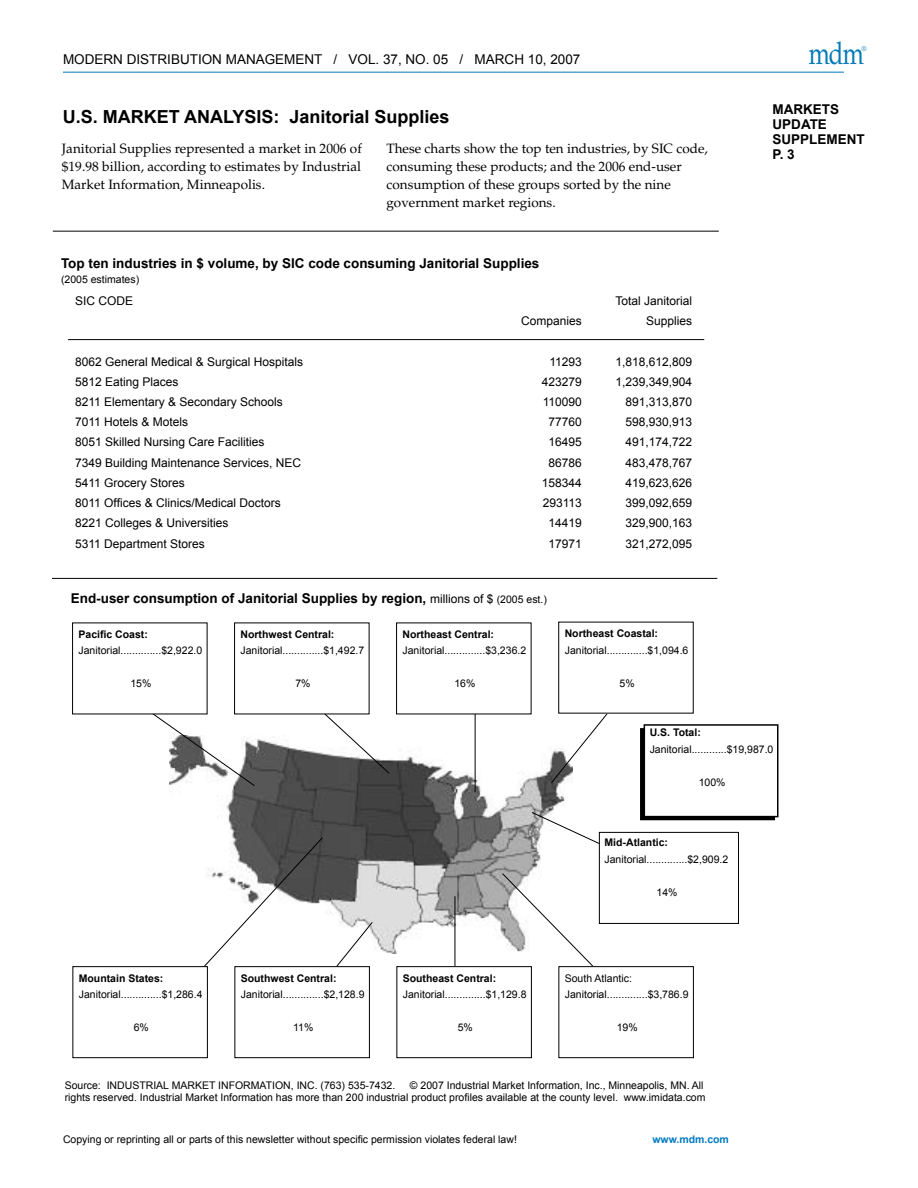
<style>
.page{position:relative;width:918px;height:1188px;background:#fff}
.page>*{position:absolute;margin:0;border:0;box-sizing:border-box;transform-origin:0 0}
.t1{font:31.2px "Palatino";color:#007ab8;scale:.77 1}
.t2{font:700 18px "Arial";color:#000}
.t3{font:13.5px/18px "Palatino";color:#000;text-align:justify}
.t4{font:700 13.5px/15px "Arial";color:#000}
.t5{font:13.5px "Arial";color:#000}
.t6{font:12px "Arial";color:#000}
.t7{font:10.5px/16.5px "Arial";color:#000}
.t8{font:700 10.5px "Arial";color:#000}
.t9{font:700 10.5px "Arial";color:#007ac2}
.t10{font:7.05px "Palatino";color:#007ab8}
.s1{font-weight:400;font-size:12px}
.s2{font-weight:400;font-size:10.5px}
</style>
<div class="page">
<hr style="left:63px;top:72px;width:801px;height:1px;background:#007ac2">
<div style="left:862px;top:44px;width:8px;height:9px;border:2px solid #fff;border-radius:50%"></div>
<img style="left:217px;top:735px;width:348px;height:219px">
<hr style="left:475px;top:712px;width:1px;height:80px;background:#000">
<hr style="left:455px;top:896px;width:1px;height:100px;background:#000">
<svg style="left:501px;top:873px;width:98px;height:126px"></svg>
<svg style="left:531px;top:811px;width:111px;height:53px"></svg>
<svg style="left:321px;top:710px;width:69px;height:64px"></svg>
<svg style="left:204px;top:837px;width:169px;height:160px"></svg>
<svg style="left:146px;top:709px;width:110px;height:78px"></svg>
<svg style="left:550px;top:711px;width:59px;height:73px"></svg>
<div style="left:844px;top:72px;width:22px;height:18px;background:#fff"></div>
<div style="left:73px;top:623px;width:134px;height:91px;background:#fff"></div>
<div style="left:235px;top:623px;width:134px;height:91px;background:#fff"></div>
<div style="left:73px;top:967px;width:134px;height:91px;background:#fff"></div>
<div style="left:73px;top:966px;width:135px;height:92px;border:1px solid #000"></div>
<div style="left:235px;top:967px;width:134px;height:91px;background:#fff"></div>
<div style="left:235px;top:966px;width:135px;height:92px;border:1px solid #000"></div>
<div style="left:397px;top:967px;width:134px;height:91px;background:#fff"></div>
<div style="left:397px;top:966px;width:135px;height:92px;border:1px solid #000"></div>
<div style="left:559px;top:967px;width:134px;height:91px;background:#fff"></div>
<div style="left:559px;top:966px;width:135px;height:92px;border:1px solid #000"></div>
<div style="left:599px;top:832px;width:139px;height:91px;background:#fff"></div>
<div style="left:599px;top:832px;width:140px;height:92px;border:1px solid #000"></div>
<hr style="left:68px;top:339px;width:636px;height:1px;background:#000">
<hr style="left:52px;top:578px;width:665px;height:1px;background:#000">
<div style="left:640px;top:728px;width:135px;height:92px;border:2px solid #000"></div>
<div style="left:644px;top:725px;width:134px;height:92px;background:#fff"></div>
<div style="left:644px;top:724px;width:134px;height:93px;border:2px solid #000"></div>
<hr style="left:53px;top:231px;width:666px;height:1px;background:#000">
<p class="t5" style="left:63px;top:50px;width:519px">Modern distribution management / Vol. 37, No. 05 / March 10, 2007</p>
<h2 class="t2" style="left:63px;top:104px;width:388px">U.S. MARKET ANALYSIS: Janitorial Supplies</h2>
<p class="t3" style="left:62px;top:140px;width:302px">Janitorial Supplies represented a market in 2006 of $19.98 billion, according to estimates by Industrial Market Information, Minneapolis.</p>
<p class="t3" style="left:386px;top:140px;width:323px;text-align:left">These charts show the top ten industries, by SIC code, consuming these products; and the 2006 end-user consumption of these groups sorted by the nine government market regions.</p>
<p class="t4" style="left:61px;top:256px;width:480px">Top ten industries in $ volume, by SIC code consuming Janitorial Supplies</p>
<p class="t7" style="left:61px;top:271px;width:80px">(2005 estimates)</p>
<p class="t6" style="left:75px;top:293px;width:60px">SIC CODE</p>
<p class="t6" style="left:616px;top:293px;width:78px">Total Janitorial</p>
<p class="t6" style="left:521px;top:313px;width:62px">Companies</p>
<p class="t6" style="left:646px;top:313px;width:48px">Supplies</p>
<p class="t6" style="left:75px;top:353px;width:230px">8062 General Medical &amp; Surgical Hospitals</p>
<p class="t6" style="left:550px;top:353px;width:34px">11293</p>
<p class="t6" style="left:616px;top:353px;width:78px">1,818,612,809</p>
<p class="t6" style="left:75px;top:374px;width:105px">5812 Eating Places</p>
<p class="t6" style="left:542px;top:374px;width:42px">423279</p>
<p class="t6" style="left:616px;top:374px;width:78px">1,239,349,904</p>
<p class="t6" style="left:75px;top:394px;width:209px">8211 Elementary &amp; Secondary Schools</p>
<p class="t6" style="left:543px;top:394px;width:41px">110090</p>
<p class="t6" style="left:626px;top:394px;width:68px">891,313,870</p>
<p class="t6" style="left:75px;top:414px;width:115px">7011 Hotels &amp; Motels</p>
<p class="t6" style="left:549px;top:414px;width:35px">77760</p>
<p class="t6" style="left:626px;top:414px;width:68px">598,930,913</p>
<p class="t6" style="left:75px;top:434px;width:191px">8051 Skilled Nursing Care Facilities</p>
<p class="t6" style="left:549px;top:434px;width:35px">16495</p>
<p class="t6" style="left:626px;top:434px;width:68px">491,174,722</p>
<p class="t6" style="left:75px;top:455px;width:228px">7349 Building Maintenance Services, NEC</p>
<p class="t6" style="left:549px;top:455px;width:35px">86786</p>
<p class="t6" style="left:626px;top:455px;width:68px">483,478,767</p>
<p class="t6" style="left:75px;top:475px;width:111px">5411 Grocery Stores</p>
<p class="t6" style="left:542px;top:475px;width:42px">158344</p>
<p class="t6" style="left:626px;top:475px;width:68px">419,623,626</p>
<p class="t6" style="left:75px;top:495px;width:207px">8011 Offices &amp; Clinics/Medical Doctors</p>
<p class="t6" style="left:543px;top:495px;width:41px">293113</p>
<p class="t6" style="left:626px;top:495px;width:68px">399,092,659</p>
<p class="t6" style="left:75px;top:515px;width:155px">8221 Colleges &amp; Universities</p>
<p class="t6" style="left:549px;top:515px;width:35px">14419</p>
<p class="t6" style="left:626px;top:515px;width:68px">329,900,163</p>
<p class="t6" style="left:75px;top:536px;width:131px">5311 Department Stores</p>
<p class="t6" style="left:549px;top:536px;width:35px">17971</p>
<p class="t6" style="left:626px;top:536px;width:68px">321,272,095</p>
<p class="t4" style="left:71px;top:591px;width:478px">End-user consumption of Janitorial Supplies by region, <span class="s1">millions of $</span> <span class="s2">(2005 est.)</span></p>
<p class="t8" style="left:79px;top:627px;width:71px">Pacific Coast:</p>
<p class="t7" style="left:79px;top:642px;width:125px">Janitorial..............$2,922.0</p>
<p class="t7" style="left:130px;top:675px;width:23px">15%</p>
<p class="t8" style="left:241px;top:627px;width:95px">Northwest Central:</p>
<p class="t7" style="left:241px;top:642px;width:125px">Janitorial..............$1,492.7</p>
<p class="t7" style="left:295px;top:675px;width:17px">7%</p>
<p class="t8" style="left:403px;top:627px;width:93px">Northeast Central:</p>
<p class="t7" style="left:403px;top:642px;width:125px">Janitorial..............$3,236.2</p>
<p class="t7" style="left:454px;top:675px;width:23px">16%</p>
<p class="t8" style="left:565px;top:627px;width:95px">Northeast Coastal:</p>
<p class="t7" style="left:565px;top:642px;width:125px">Janitorial..............$1,094.6</p>
<p class="t7" style="left:620px;top:675px;width:17px">5%</p>
<h1 class="t1" style="left:809px;top:35px;width:73px">md--m</h1>
<p class="t10" style="left:862px;top:44px;width:7px">®</p>
<p class="t4" style="left:772px;top:103px;width:23px">markets<br>Update supplement p. 3</p>
<p class="t8" style="left:650px;top:726px;width:53px">U.S. Total:</p>
<p class="t7" style="left:650px;top:741px;width:125px">Janitorial............$19,987.0</p>
<p class="t7" style="left:699px;top:774px;width:28px">100%</p>
<p class="t8" style="left:79px;top:971px;width:86px">Mountain States:</p>
<p class="t7" style="left:79px;top:986px;width:125px">Janitorial..............$1,286.4</p>
<p class="t7" style="left:134px;top:1019px;width:17px">6%</p>
<p class="t8" style="left:241px;top:971px;width:97px">Southwest Central:</p>
<p class="t7" style="left:241px;top:986px;width:125px">Janitorial..............$2,128.9</p>
<p class="t7" style="left:293px;top:1019px;width:22px">11%</p>
<p class="t8" style="left:403px;top:971px;width:95px">Southeast Central:</p>
<p class="t7" style="left:403px;top:986px;width:125px">Janitorial..............$1,129.8</p>
<p class="t7" style="left:458px;top:1019px;width:17px">5%</p>
<p class="t8" style="left:605px;top:836px;width:65px">Mid-Atlantic:</p>
<p class="t7" style="left:605px;top:851px;width:125px">Janitorial..............$2,909.2</p>
<p class="t7" style="left:657px;top:884px;width:23px">14%</p>
<p class="t7" style="left:565px;top:970px;width:125px">South Atlantic:<br>Janitorial..............$3,786.9</p>
<p class="t7" style="left:617px;top:1019px;width:23px">19%</p>
<p class="t7" style="left:65px;top:1077px;width:332px">Source: INDUSTRIAL MARKET INFORMATION, INC. (763) 535-7432.</p>
<p class="t7" style="left:65px;top:1080px;width:642px;line-height:12px;text-align:right">© 2007 Industrial Market Information, Inc., Minneapolis, MN. All<br>rights reserved. Industrial Market Information has more than 200 industrial product profiles available at the county level. www.imidata.com</p>
<p class="t7" style="left:63px;top:1131px;width:455px">Copying or reprinting all or parts of this newsletter without specific permission violates federal law!</p>
<p class="t9" style="left:652px;top:1133px;width:78px">www.mdm.com</p>
</div>
